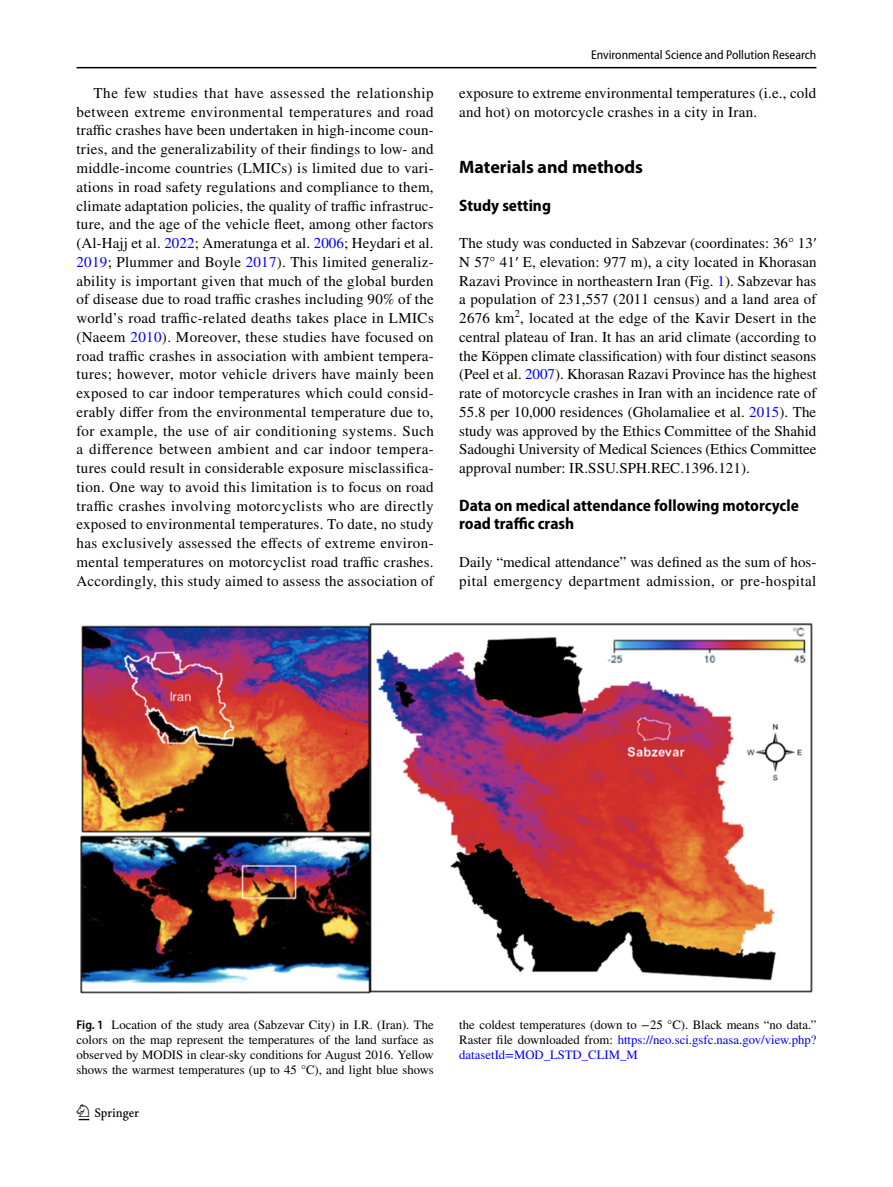
<style>
.page{position:relative;width:893px;height:1187px;background:#fff}
.page>*{position:absolute;margin:0;border:0;box-sizing:border-box;transform-origin:0 0}
.t1{font:22.5px "Springnew Regular 2";color:#000}
.t2{font:700 18px "Myriad Pro";color:#000}
.t3{font:700 semi-condensed 16.5px/18.8px "Myriad Pro";color:#000}
.t4{font:15px/18.8px "STIX";letter-spacing:.01em;color:#000;text-align:justify}
.t5{font:12.75px/15px "STIX";color:#000;text-align:justify}
.t6{font:semi-condensed 12.75px "Myriad Pro";color:#000}
.s1{color:#00f}
.s2{font-family:"Times New Roman"}
.s3{font-family:"Myriad Pro";font-weight:600;font-stretch:semi-condensed}
</style>
<div class="page">
<hr style="left:77px;top:67px;width:739px;height:1px;background:#000">
<img style="left:81px;top:623px;width:731px;height:370px">
<p class="t6" style="left:591px;top:48px;width:227px">Environmental Science and Pollution Research</p>
<p class="t4" style="left:77px;top:84px;width:359px;text-indent:17px">The few studies that have assessed the relationship between extreme environmental temperatures and road traffic crashes have been undertaken in high-income coun&shy;tries, and the generalizability of their findings to low- and middle-income countries (LMICs) is limited due to vari&shy;ations in road safety regulations and compliance to them, climate adaptation policies, the quality of traffic infrastruc&shy;ture, and the age of the vehicle fleet, among other factors (Al-Hajj et al. <span class="s1">2022</span>; Ameratunga et al. <span class="s1">2006</span>; Heydari et al.<br><span class="s1">2019</span>; Plummer and Boyle <span class="s1">2017</span>). This limited generaliz&shy;ability is important given that much of the global burden of disease due to road traffic crashes including 90% of the world’s road traffic-related deaths takes place in LMICs (Naeem <span class="s1">2010</span>). Moreover, these studies have focused on road traffic crashes in association with ambient tempera&shy;tures; however, motor vehicle drivers have mainly been exposed to car indoor temperatures which could consid&shy;erably differ from the environmental temperature due to, for example, the use of air conditioning systems. Such a difference between ambient and car indoor tempera&shy;tures could result in considerable exposure misclassifica&shy;tion. One way to avoid this limitation is to focus on road traffic crashes involving motorcyclists who are directly exposed to environmental temperatures. To date, no study has exclusively assessed the effects of extreme environ&shy;mental temperatures on motorcyclist road traffic crashes.<br>Accordingly, this study aimed to assess the association of</p>
<p class="t4" style="left:459px;top:84px;width:359px">exposure to extreme environmental temperatures (i.e., cold and hot) on motorcycle crashes in a city in Iran.</p>
<p class="t2" style="left:459px;top:155px;width:185px">Materials and methods</p>
<p class="t3" style="left:459px;top:196px;width:93px">Study setting</p>
<p class="t4" style="left:459px;top:234px;width:359px">The study was conducted in Sabzevar (coordinates: 36° 13<span class="s2">′ </span>N 57° 41<span class="s2">′</span> E, elevation: 977 m), a city located in Khorasan Razavi Province in northeastern Iran (Fig. <span class="s1">1</span>). Sabzevar has a population of 231,557 (2011 census) and a land area of 2676 km<sup>2</sup>, located at the edge of the Kavir Desert in the central plateau of Iran. It has an arid climate (according to the Köppen climate classification) with four distinct seasons (Peel et al. <span class="s1">2007</span>). Khorasan Razavi Province has the highest rate of motorcycle crashes in Iran with an incidence rate of 55.8 per 10,000 residences (Gholamaliee et al. <span class="s1">2015</span>). The study was approved by the Ethics Committee of the Shahid Sadoughi University of Medical Sciences (Ethics Committee approval number: IR.SSU.SPH.REC.1396.121).</p>
<p class="t3" style="left:459px;top:496px;width:341px">Data on medical attendance following motorcycle road traffic crash</p>
<p class="t4" style="left:459px;top:553px;width:359px">Daily “medical attendance” was defined as the sum of hos&shy;pital emergency department admission, or pre-hospital</p>
<p class="t5" style="left:77px;top:1017px;width:359px"><span class="s3">Fig. 1</span> Location of the study area (Sabzevar City) in I.R. (Iran). The colors on the map represent the temperatures of the land surface as observed by MODIS in clear-sky conditions for August 2016. Yellow shows the warmest temperatures (up to 45 °C), and light blue shows</p>
<p class="t5" style="left:459px;top:1017px;width:359px">the coldest temperatures (down to −25 °C). Black means “no data.” Raster file downloaded from: <span class="s1">https://neo.sci.gsfc.nasa.gov/view.php? datasetId=MOD_LSTD_CLIM_M</span></p>
<h1 class="t1" style="left:79px;top:1104px;width:62px">1 3</h1>
</div>
